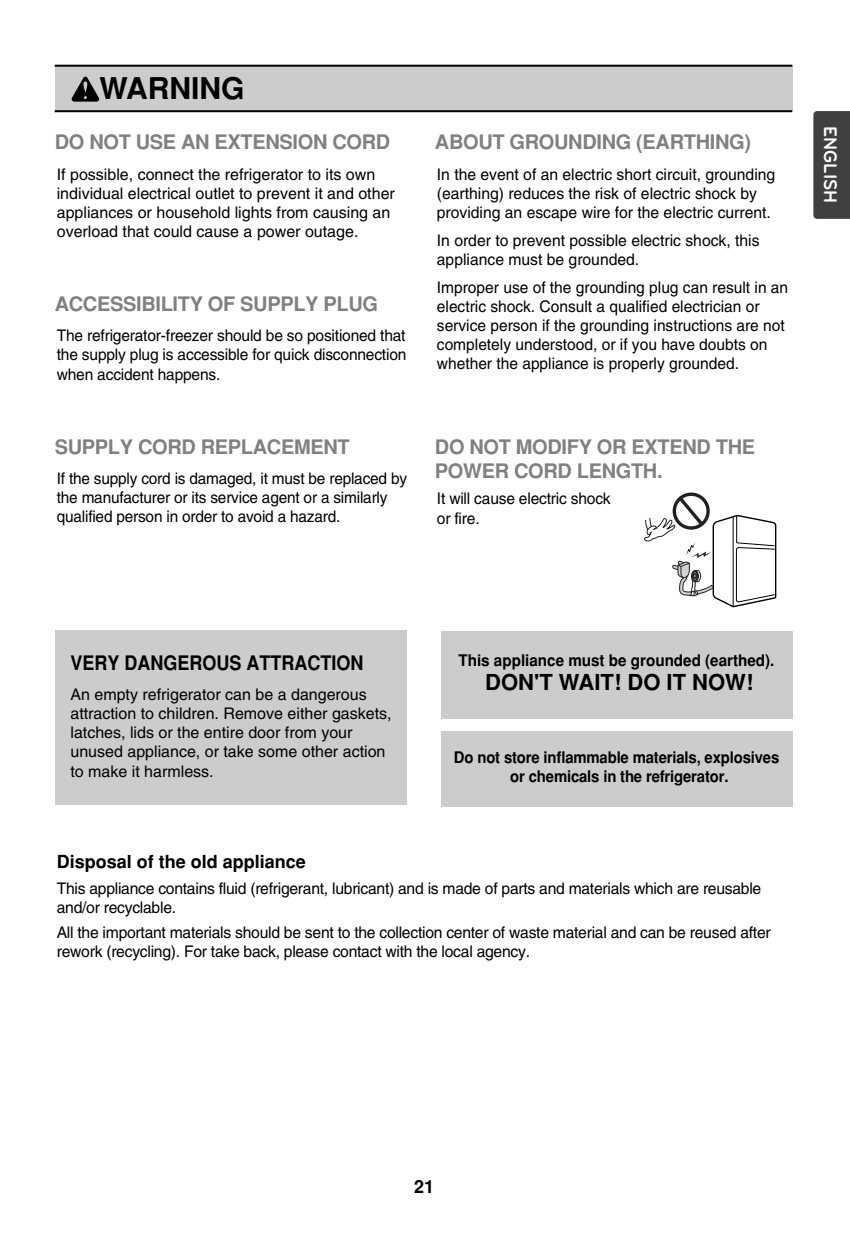
<style>
.page{position:relative;width:850px;height:1246px;background:#fff}
.page>*{position:absolute;margin:0;border:0;box-sizing:border-box;transform-origin:0 0}
.t1{font:700 30px "Helvetica";color:#000}
.t2{font:700 22px "Helvetica";color:#000}
.t3{font:700 20px/24px "Helvetica";letter-spacing:-.015em;color:#808080}
.t4{font:700 20px "Helvetica";color:#000;scale:.9 1}
.t5{font:700 19px "Bryant LG";color:#fff;scale:.95 1}
.t6{font:700 18px "Helvetica";color:#000}
.t7{font:16px/19.2px "Helvetica";color:#000}
.t8{font:16px/19.2px "Helvetica";color:#000;scale:.96 1}
.t9{font:700 16px/19.2px "Helvetica";letter-spacing:-.01em;color:#000;text-align:center;scale:.93 1}
.t10{font:700 16px "Helvetica";letter-spacing:-.01em;color:#000;scale:.95 1}
</style>
<div class="page">
<div style="left:55px;top:66px;width:737px;height:45px;background:#ccc"></div>
<hr style="left:55px;top:65px;width:737px;height:2px;background:#000">
<hr style="left:55px;top:110px;width:737px;height:2px;background:#000">
<div style="left:813px;top:111px;width:36px;height:108px;background:#404040"></div>
<div style="left:672px;top:492px;width:37px;height:37px;border:3px solid #231f20;border-radius:50%"></div>
<svg style="left:644px;top:493px;width:132px;height:115px"></svg>
<div style="left:55px;top:630px;width:351px;height:175px;background:#ccc"></div>
<div style="left:440px;top:630px;width:352px;height:88px;background:#ccc"></div>
<div style="left:440px;top:731px;width:352px;height:75px;background:#ccc"></div>
<h1 class="t1" style="left:99px;top:78px;width:146px">WARNING</h1>
<p class="t3" style="left:55px;top:132px;width:337px">DO NOT USE AN EXTENSION CORD</p>
<p class="t7" style="left:57px;top:166px;width:339px">If possible, connect the refrigerator to its own individual electrical outlet to prevent it and other appliances or household lights from causing an overload that could cause a power outage.</p>
<p class="t3" style="left:55px;top:294px;width:325px">ACCESSIBILITY OF SUPPLY PLUG</p>
<p class="t7" style="left:57px;top:327px;width:351px;text-align:justify">The refrigerator-freezer should be so positioned that the supply plug is accessible for quick disconnection when accident happens.</p>
<p class="t3" style="left:55px;top:436px;width:296px">SUPPLY CORD REPLACEMENT</p>
<p class="t8" style="left:57px;top:470px;width:366px">If the supply cord is damaged, it must be replaced by the manufacturer or its service agent or a similarly qualified person in order to avoid a hazard.</p>
<p class="t3" style="left:435px;top:132px;width:317px">ABOUT GROUNDING (EARTHING)</p>
<p class="t7" style="left:437px;top:166px;width:340px">In the event of an electric short circuit, grounding (earthing) reduces the risk of electric shock by providing an escape wire for the electric current.</p>
<p class="t7" style="left:437px;top:232px;width:324px">In order to prevent possible electric shock, this appliance must be grounded.</p>
<p class="t7" style="left:437px;top:279px;width:353px">Improper use of the grounding plug can result in an electric shock. Consult a qualified electrician or service person if the grounding instructions are not completely understood, or if you have doubts on whether the appliance is properly grounded.</p>
<p class="t3" style="left:435px;top:436px;width:322px">DO NOT MODIFY OR EXTEND THE<br>POWER CORD LENGTH.</p>
<p class="t7" style="left:437px;top:490px;width:175px">It will cause electric shock or fire.</p>
<p class="t5" style="left:837px;top:126px;width:82px;rotate:90deg">ENGLISH</p>
<p class="t4" style="left:70px;top:655px;width:327px">VERY DANGEROUS ATTRACTION</p>
<p class="t7" style="left:70px;top:686px;width:322px">An empty refrigerator can be a dangerous attraction to children. Remove either gaskets, latches, lids or the entire door from your unused appliance, or take some other action to make it harmless.</p>
<p class="t10" style="left:458px;top:654px;width:334px">This appliance must be grounded (earthed).</p>
<h2 class="t2" style="left:485px;top:674px;width:269px">DON'T WAIT! DO IT NOW!</h2>
<p class="t9" style="left:454px;top:749px;width:351px">Do not store inflammable materials, explosives or chemicals in the refrigerator.</p>
<p class="t6" style="left:57px;top:855px;width:250px">Disposal of the old appliance</p>
<p class="t7" style="left:57px;top:880px;width:706px">This appliance contains fluid (refrigerant, lubricant) and is made of parts and materials which are reusable and/or recyclable.</p>
<p class="t7" style="left:57px;top:924px;width:715px">All the important materials should be sent to the collection center of waste material and can be reused after rework (recycling). For take back, please contact with the local agency.</p>
<p class="t6" style="left:414px;top:1179px;width:22px">21</p>
</div>
